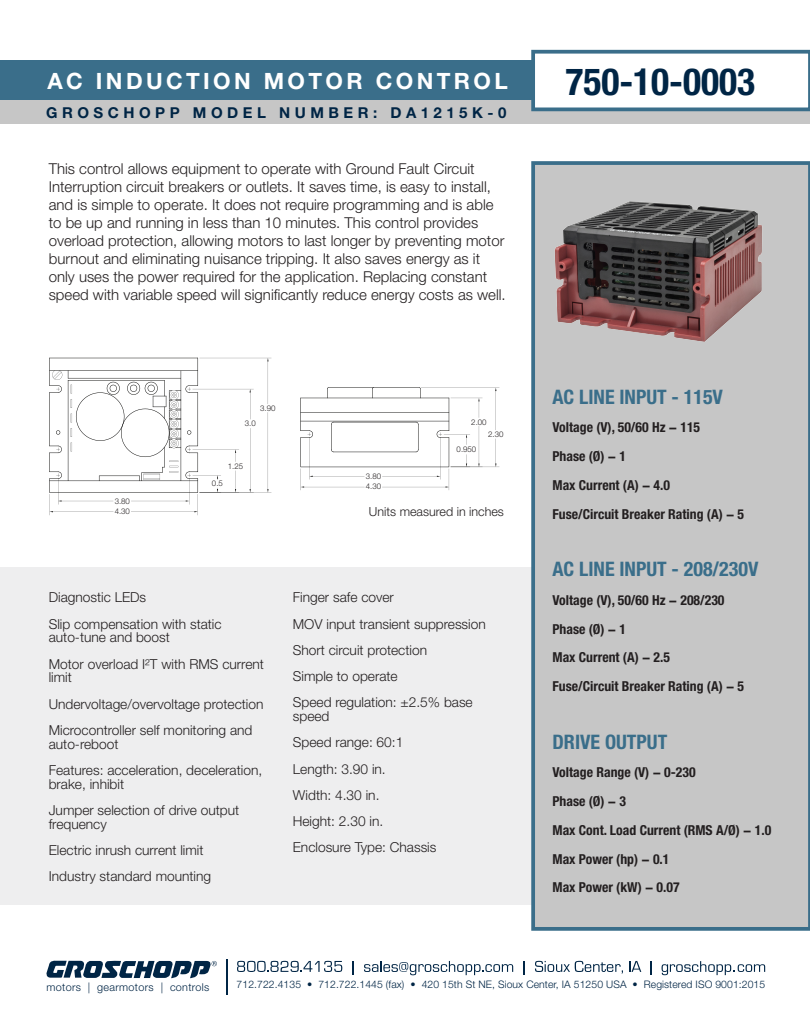
<style>
.page{position:relative;width:810px;height:1035px;background:#fff}
.page>*{position:absolute;margin:0;border:0;box-sizing:border-box;transform-origin:0 0}
.t1{font:700 condensed 37.5px "Helvetica Neue LT Std";color:#002545}
.t2{font:700 22.5px "Helvetica Neue LT Std";letter-spacing:.15em;color:#fff}
.t3{font:700 condensed 20px "Helvetica Neue LT Std";color:#3a6e8a}
.t4{font:300 15px/18px "Helvetica Neue LT Std";color:#231f20}
.t5{font:700 15px "Helvetica Neue LT Std";letter-spacing:.3em;color:#002545}
.t6{font:300 13.75px/26.2px "Helvetica Neue LT Std";color:#231f20}
.t7{font:700 condensed 13.75px/28.8px "Helvetica Neue LT Std";color:#231f20}
.t8{font:300 12.5px "Helvetica Neue LT Std";color:#231f20}
.t9{font:300 10.75px "Helvetica Neue LT Std";letter-spacing:.03em;color:#002545}
.t10{font:300 10.38px "Helvetica Neue LT Std";letter-spacing:.01em;color:#002545}
.t11{font:300 7.88px/10.1px "Helvetica Neue LT Std";color:#231f20}
</style>
<div class="page">
<svg style="left:49px;top:358px;width:222px;height:157px"></svg>
<svg style="left:300px;top:387px;width:199px;height:103px"></svg>
<div style="left:0;top:567px;width:545px;height:338px;background:#eeeeef"></div>
<div style="left:0;top:100px;width:810px;height:24px;background:#c6c6c6"></div>
<div style="left:0;top:60px;width:810px;height:40px;background:#3a6e8a"></div>
<svg style="left:531px;top:50px;width:279px;height:61px;background:#e4ebef"></svg>
<div style="left:531px;top:161px;width:279px;height:770px;background:#c6c6c6"></div>
<img style="left:550px;top:196px;width:216px;height:152px">
<svg style="left:46px;top:960px;width:171px;height:18px"></svg>
<hr style="left:226px;top:959px;width:1px;height:35px;background:#002545">
<svg style="left:237px;top:961px;width:105px;height:11px"></svg>
<svg style="left:353px;top:961px;width:1px;height:14px"></svg>
<svg style="left:364px;top:961px;width:149px;height:14px"></svg>
<svg style="left:524px;top:961px;width:1px;height:14px"></svg>
<svg style="left:535px;top:961px;width:88px;height:13px"></svg>
<svg style="left:629px;top:961px;width:12px;height:11px"></svg>
<svg style="left:662px;top:961px;width:103px;height:14px"></svg>
<svg style="left:651px;top:961px;width:1px;height:14px"></svg>
<h2 class="t2" style="left:48px;top:67px;width:462px">AC INDUCTION MOTOR CONTROL</h2>
<h1 class="t1" style="left:565px;top:59px;width:191px">750-10-0003</h1>
<p class="t5" style="left:46px;top:103px;width:462px">GROSCHOPP MODEL NUMBER: DA1215K-0</p>
<p class="t4" style="left:49px;top:160px;width:459px">This control allows equipment to operate with Ground Fault Circuit Interruption circuit breakers or outlets. It saves time, is easy to install, and is simple to operate. It does not require programming and is able to be up and running in less than 10 minutes. This control provides overload protection, allowing motors to last longer by preventing motor burnout and eliminating nuisance tripping. It also saves energy as it only uses the power required for the application. Replacing constant speed with variable speed will significantly reduce energy costs as well.</p>
<p class="t11" style="left:115px;top:496px;width:17px">3.80<br>4.30</p>
<p class="t11" style="left:260px;top:403px;width:17px">3.90</p>
<p class="t11" style="left:245px;top:418px;width:12px">3.0</p>
<p class="t11" style="left:228px;top:461px;width:17px">1.25</p>
<p class="t11" style="left:212px;top:478px;width:12px">0.5</p>
<p class="t11" style="left:471px;top:417px;width:17px">2.00</p>
<p class="t11" style="left:366px;top:471px;width:17px">3.80<br>4.30</p>
<p class="t11" style="left:457px;top:444px;width:21px">0.950</p>
<p class="t11" style="left:488px;top:429px;width:17px">2.30</p>
<p class="t8" style="left:369px;top:504px;width:136px">Units measured in inches</p>
<p class="t6" style="left:49px;top:584px;width:174px">Diagnostic LEDs<br>Slip compensation with static</p>
<p class="t6" style="left:49px;top:624px;width:217px">auto-tune and boost<br>Motor overload I²T with RMS current</p>
<p class="t6" style="left:49px;top:664px;width:216px">limit<br>Undervoltage/overvoltage protection<br>Microcontroller self monitoring and</p>
<p class="t6" style="left:49px;top:730px;width:215px">auto-reboot<br>Features: acceleration, deceleration,</p>
<p class="t6" style="left:49px;top:770px;width:192px">brake, inhibit<br>Jumper selection of drive output</p>
<p class="t6" style="left:49px;top:810px;width:164px">frequency<br>Electric inrush current limit<br>Industry standard mounting</p>
<p class="t6" style="left:293px;top:584px;width:195px">Finger safe cover<br>MOV input transient suppression<br>Short circuit protection<br>Simple to operate<br>Speed regulation: ±2.5% base</p>
<p class="t6" style="left:293px;top:703px;width:145px">speed<br>Speed range: 60:1<br>Length: 3.90 in.<br>Width: 4.30 in.<br>Height: 2.30 in.<br>Enclosure Type: Chassis</p>
<h3 class="t3" style="left:552px;top:385px;width:172px">AC LINE INPUT - 115V</h3>
<p class="t7" style="left:552px;top:413px;width:193px">Voltage (V), 50/60 Hz − 115<br>Phase (Ø) − 1<br>Max Current (A) − 4.0<br>Fuse/Circuit Breaker Rating (A) − 5</p>
<h3 class="t3" style="left:552px;top:557px;width:207px">AC LINE INPUT - 208/230V</h3>
<p class="t7" style="left:552px;top:586px;width:193px">Voltage (V), 50/60 Hz − 208/230<br>Phase (Ø) − 1<br>Max Current (A) − 2.5<br>Fuse/Circuit Breaker Rating (A) − 5</p>
<h3 class="t3" style="left:552px;top:730px;width:116px">DRIVE OUTPUT</h3>
<p class="t7" style="left:552px;top:758px;width:220px">Voltage Range (V) − 0-230<br>Phase (Ø) − 3<br>Max Cont. Load Current (RMS A/Ø) − 1.0<br>Max Power (hp) − 0.1<br>Max Power (kW) − 0.07</p>
<p class="t9" style="left:46px;top:981px;width:164px">motors | gearmotors | controls</p>
<p class="t10" style="left:237px;top:978px;width:530px">712.722.4135 • 712.722.1445 (fax) • 420 15th St NE, Sioux Center, IA 51250 USA • Registered ISO 9001:2015</p>
</div>
